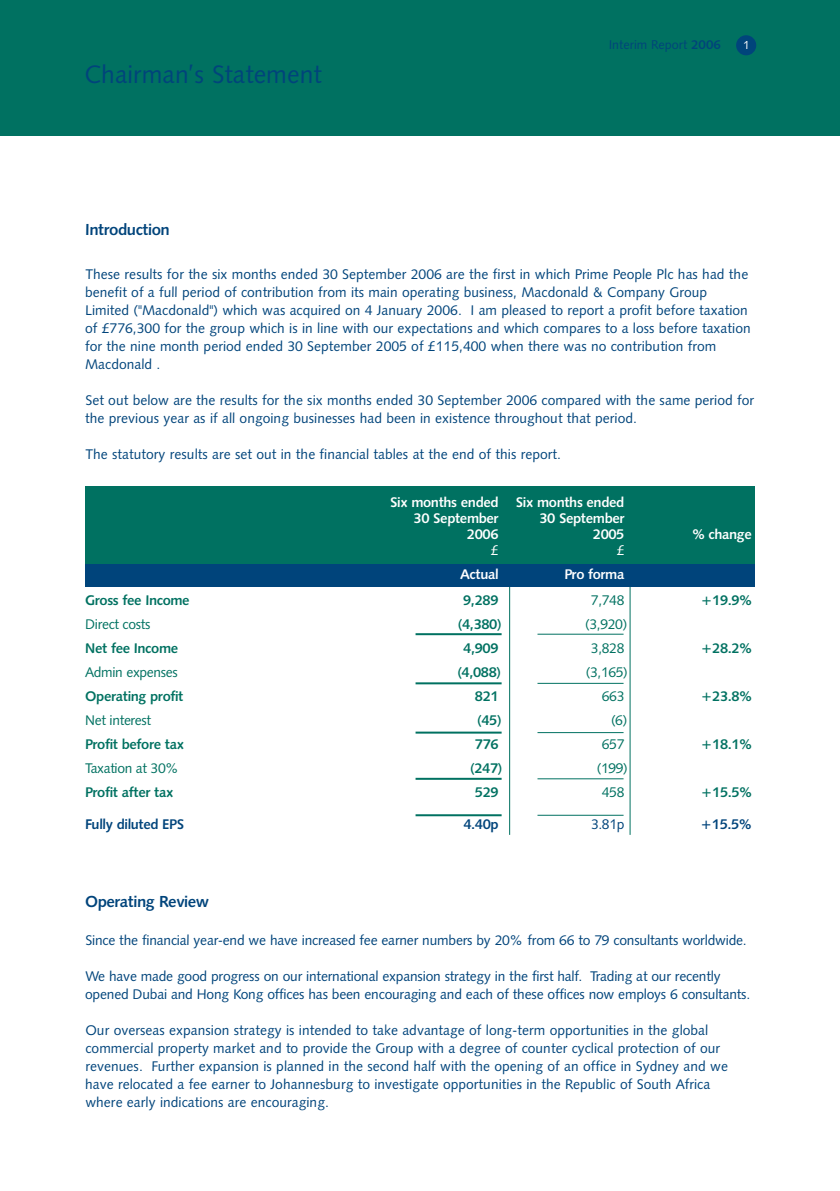
<style>
.page{position:relative;width:840px;height:1191px;background:#fff}
.page>*{position:absolute;margin:0;border:0;box-sizing:border-box;transform-origin:0 0}
.t1{font:25.2px "Humanist 531 BT Roman A";color:#00447b}
.t2{font:16px "Humanist 531 BT Bold A";letter-spacing:-.03em;color:#00447b}
.t3{font:14px/18px "Humanist 531 BT Roman A";color:#00447b}
.t4{font:14px "Humanist 531 BT Bold A";letter-spacing:-.03em;color:#007161}
.t5{font:14px "Humanist 531 BT Roman A";letter-spacing:-.03em;color:#007161}
.t6{font:14px/16px "Humanist 531 BT Bold A";letter-spacing:-.03em;color:#fff}
.t7{font:14px "Humanist 531 BT Bold A";letter-spacing:-.03em;color:#00447b}
.t8{font:14px "Humanist 531 BT Roman A";color:#fff}
.t9{font:12.6px "Humanist 531 BT Roman A";color:#00447b}
.t10{font:11.6px "Humanist 531 BT Roman A";color:#fff}
.s1{font-family:"Humanist 531 BT Bold A"}
</style>
<div class="page">
<hr style="left:629px;top:583px;width:1px;height:252px;background:#007161">
<hr style="left:509px;top:583px;width:1px;height:252px;background:#007161">
<div style="left:0;top:0;width:839px;height:136px;background:#007161"></div>
<div style="left:735px;top:35px;width:20px;height:20px;background:#00447b;border-radius:50%"></div>
<div style="left:85px;top:487px;width:669px;height:98px;background:#007161"></div>
<div style="left:85px;top:564px;width:669px;height:23px;background:#00447b"></div>
<hr style="left:415px;top:814px;width:86px;height:2px;background:#007161">
<hr style="left:537px;top:814px;width:86px;height:1px;background:#007161">
<hr style="left:415px;top:778px;width:86px;height:2px;background:#007161">
<hr style="left:537px;top:778px;width:86px;height:1px;background:#007161">
<hr style="left:415px;top:731px;width:86px;height:2px;background:#007161">
<hr style="left:537px;top:732px;width:86px;height:1px;background:#007161">
<hr style="left:415px;top:682px;width:86px;height:2px;background:#007161">
<hr style="left:537px;top:683px;width:86px;height:1px;background:#007161">
<hr style="left:415px;top:633px;width:86px;height:2px;background:#007161">
<hr style="left:537px;top:633px;width:86px;height:1px;background:#007161">
<h1 class="t1" style="left:84px;top:65px;width:239px">Chairman’s Statement</h1>
<p class="t9" style="left:608px;top:39px;width:114px">Interim Report <span class="s1">2006</span></p>
<p class="t10" style="left:742px;top:41px;width:8px">1</p>
<p class="t2" style="left:85px;top:223px;width:86px">Introduction</p>
<p class="t3" style="left:85px;top:266px;width:666px">These results for the six months ended 30 September 2006 are the first in which Prime People Plc has had the benefit of a full period of contribution from its main operating business, Macdonald &amp; Company Group Limited ("Macdonald") which was acquired on 4 January 2006. I am pleased to report a profit before taxation of £776,300 for the group which is in line with our expectations and which compares to a loss before taxation for the nine month period ended 30 September 2005 of £115,400 when there was no contribution from Macdonald .</p>
<p class="t3" style="left:85px;top:392px;width:670px">Set out below are the results for the six months ended 30 September 2006 compared with the same period for the previous year as if all ongoing businesses had been in existence throughout that period.</p>
<p class="t3" style="left:85px;top:446px;width:477px">The statutory results are set out in the financial tables at the end of this report.</p>
<p class="t6" style="left:413px;top:495px;width:212px;text-indent:-23px">Six months ended Six months ended<br>30 September</p>
<p class="t6" style="left:539px;top:511px;width:87px">30 September</p>
<p class="t6" style="left:466px;top:527px;width:33px">2006</p>
<p class="t6" style="left:592px;top:527px;width:33px">2005</p>
<p class="t6" style="left:692px;top:527px;width:61px">% change</p>
<p class="t8" style="left:490px;top:544px;width:9px">£</p>
<p class="t8" style="left:616px;top:544px;width:9px">£</p>
<p class="t6" style="left:460px;top:567px;width:40px">Actual</p>
<p class="t6" style="left:564px;top:567px;width:62px">Pro forma</p>
<p class="t4" style="left:85px;top:595px;width:106px">Gross fee Income</p>
<p class="t4" style="left:463px;top:595px;width:37px">9,289</p>
<p class="t5" style="left:590px;top:594px;width:35px">7,748</p>
<p class="t4" style="left:700px;top:595px;width:52px">+19.9%</p>
<p class="t5" style="left:85px;top:618px;width:67px">Direct costs</p>
<p class="t4" style="left:457px;top:619px;width:45px">(4,380)</p>
<p class="t5" style="left:585px;top:618px;width:43px">(3,920)</p>
<p class="t4" style="left:85px;top:643px;width:94px">Net fee Income</p>
<p class="t4" style="left:463px;top:643px;width:37px">4,909</p>
<p class="t5" style="left:590px;top:642px;width:35px">3,828</p>
<p class="t4" style="left:700px;top:643px;width:52px">+28.2%</p>
<p class="t5" style="left:85px;top:666px;width:94px">Admin expenses</p>
<p class="t4" style="left:457px;top:667px;width:45px">(4,088)</p>
<p class="t5" style="left:585px;top:666px;width:43px">(3,165)</p>
<p class="t4" style="left:85px;top:691px;width:100px">Operating profit</p>
<p class="t4" style="left:474px;top:691px;width:25px">821</p>
<p class="t5" style="left:601px;top:690px;width:24px">663</p>
<p class="t4" style="left:700px;top:691px;width:52px">+23.8%</p>
<p class="t5" style="left:85px;top:714px;width:67px">Net interest</p>
<p class="t4" style="left:477px;top:715px;width:26px">(45)</p>
<p class="t5" style="left:610px;top:714px;width:18px">(6)</p>
<p class="t4" style="left:85px;top:739px;width:100px">Profit before tax</p>
<p class="t4" style="left:474px;top:739px;width:25px">776</p>
<p class="t5" style="left:601px;top:738px;width:24px">657</p>
<p class="t4" style="left:700px;top:739px;width:52px">+18.1%</p>
<p class="t5" style="left:85px;top:762px;width:95px">Taxation at 30%</p>
<p class="t4" style="left:470px;top:763px;width:34px">(247)</p>
<p class="t5" style="left:596px;top:762px;width:33px">(199)</p>
<p class="t4" style="left:85px;top:787px;width:90px">Profit after tax</p>
<p class="t4" style="left:474px;top:787px;width:25px">529</p>
<p class="t5" style="left:601px;top:786px;width:24px">458</p>
<p class="t4" style="left:700px;top:787px;width:52px">+15.5%</p>
<p class="t7" style="left:85px;top:819px;width:100px">Fully diluted EPS</p>
<p class="t7" style="left:463px;top:819px;width:37px">4.40p</p>
<p class="t3" style="left:590px;top:816px;width:35px">3.81p</p>
<p class="t7" style="left:700px;top:819px;width:52px">+15.5%</p>
<p class="t2" style="left:85px;top:895px;width:125px">Operating Review</p>
<p class="t3" style="left:85px;top:932px;width:662px">Since the financial year-end we have increased fee earner numbers by 20% from 66 to 79 consultants worldwide.</p>
<p class="t3" style="left:85px;top:968px;width:666px">We have made good progress on our international expansion strategy in the first half. Trading at our recently opened Dubai and Hong Kong offices has been encouraging and each of these offices now employs 6 consultants.</p>
<p class="t3" style="left:85px;top:1022px;width:644px">Our overseas expansion strategy is intended to take advantage of long-term opportunities in the global commercial property market and to provide the Group with a degree of counter cyclical protection of our revenues. Further expansion is planned in the second half with the opening of an office in Sydney and we have relocated a fee earner to Johannesburg to investigate opportunities in the Republic of South Africa where early indications are encouraging.</p>
</div>
